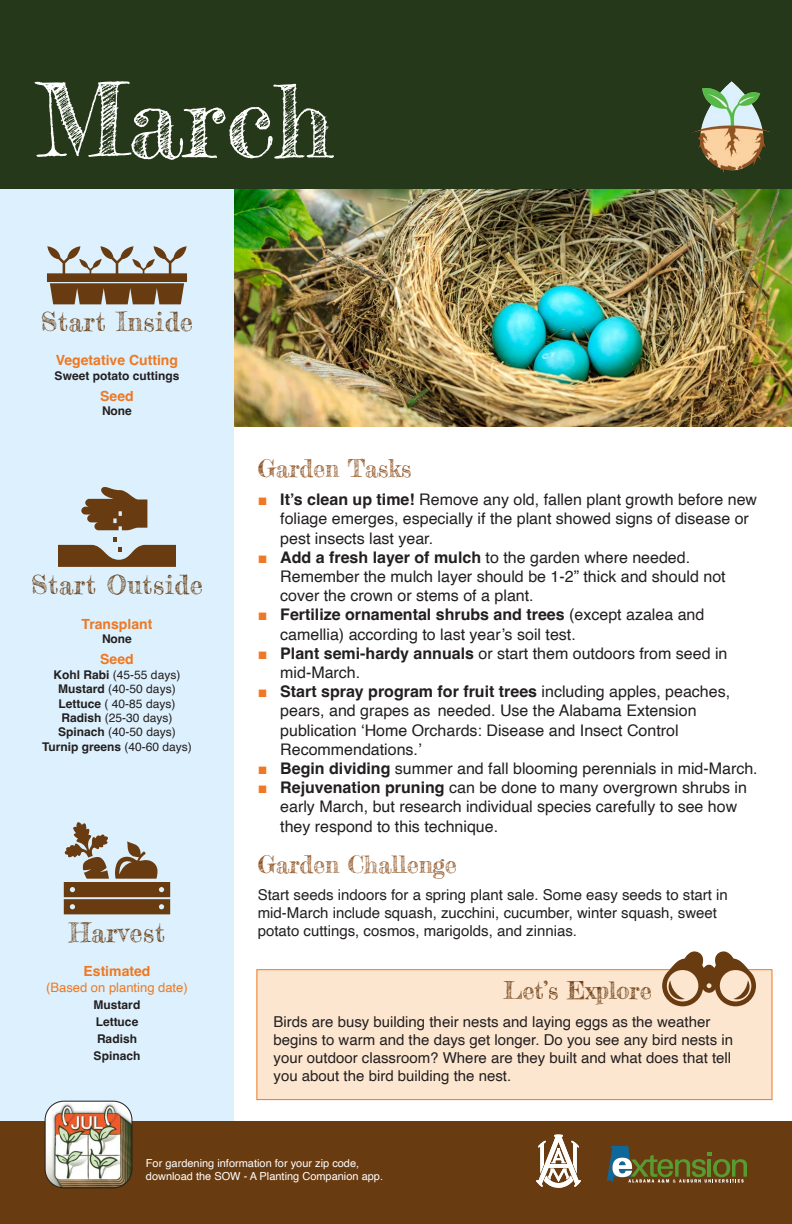
<style>
.page{position:relative;width:792px;height:1224px;background:#fff}
.page>*{position:absolute;margin:0;border:0;box-sizing:border-box;transform-origin:0 0}
.Month{font:100px "Frederickathe Greatest";color:#fff}
.t1{font:26px "Frederickathe Greatest";letter-spacing:.03em;color:#693b11}
.Heading{font:24px "Frederickathe Greatest";color:#915423}
.Body{font:24px "Frederickathe Greatest";color:#693b11}
.t2{font:16px/19.2px "Helvetica";color:#231f20}
.Body-2{font:15px/18px "Helvetica";color:#231f20}
.sub_head_chart{font:700 14px "Helvetica";color:#ee7823}
.sub_head_chart-2{font:13px "Helvetica";color:#ee7823}
.t3{font:12px "Helvetica";color:#231f20}
.seed_2{font:700 12px "Helvetica";color:#231f20}
.t4{font:11px/13.2px "Helvetica";color:#fff}
.s1{font-weight:700}
.s2{font-weight:400}
.s3{font-family:"Arial";color:#ee7823}
</style>
<div class="page">
<img style="left:234px;top:189px;width:558px;height:237px">
<div style="left:0;top:0;width:234px;height:1122px;background:#dcf1fd"></div>
<div style="left:0;top:0;width:792px;height:189px;background:#253819"></div>
<div style="left:0;top:1122px;width:792px;height:102px;background:#693b11"></div>
<svg style="left:607px;top:1146px;width:140px;height:37px"></svg>
<svg style="left:536px;top:1134px;width:45px;height:54px"></svg>
<img style="left:691px;top:81px;width:83px;height:93px">
<svg style="left:47px;top:246px;width:140px;height:58px"></svg>
<svg style="left:58px;top:537px;width:118px;height:30px"></svg>
<svg style="left:81px;top:487px;width:66px;height:43px"></svg>
<div style="left:256px;top:969px;width:516px;height:131px;background:#fce6cf;border:1px solid #ee7823"></div>
<svg style="left:662px;top:951px;width:94px;height:55px"></svg>
<svg style="left:63px;top:822px;width:107px;height:92px"></svg>
<img style="left:45px;top:1101px;width:87px;height:87px">
<div style="left:45px;top:1101px;width:87px;height:87px;border:1px solid #231f20;border-radius:19px"></div>
<p class="Month" style="left:36px;top:59px;width:299px">March</p>
<p class="t1" style="left:41px;top:305px;width:154px">Start Inside</p>
<p class="sub_head_chart" style="left:56px;top:352px;width:124px">Vegetative Cutting</p>
<p class="seed_2" style="left:55px;top:368px;width:126px">Sweet potato cuttings</p>
<p class="sub_head_chart" style="left:100px;top:388px;width:35px">Seed</p>
<p class="seed_2" style="left:102px;top:404px;width:31px">None</p>
<p class="t1" style="left:31px;top:569px;width:173px">Start Outside</p>
<p class="sub_head_chart" style="left:82px;top:615px;width:72px">Transplant</p>
<p class="seed_2" style="left:102px;top:631px;width:31px">None</p>
<p class="sub_head_chart" style="left:100px;top:651px;width:35px">Seed</p>
<p class="t3" style="left:54px;top:665px;width:128px"><span class="s1">Kohl Rabi</span> (45-55 days)</p>
<p class="t3" style="left:58px;top:680px;width:119px"><span class="s1">Mustard</span> (40-50 days)</p>
<p class="t3" style="left:59px;top:694px;width:118px"><span class="s1">Lettuce</span> ( 40-85 days)</p>
<p class="t3" style="left:62px;top:708px;width:112px"><span class="s1">Radish</span> (25-30 days)</p>
<p class="t3" style="left:58px;top:723px;width:119px"><span class="s1">Spinach</span> (40-50 days)</p>
<p class="seed_2" style="left:42px;top:739px;width:151px">Turnip greens <span class="s2">(40-60 days)</span></p>
<p class="t1" style="left:69px;top:916px;width:97px">Harvest</p>
<p class="sub_head_chart" style="left:84px;top:963px;width:68px">Estimated</p>
<p class="sub_head_chart-2" style="left:46px;top:977px;width:143px">(Based on planting date)</p>
<p class="seed_2" style="left:94px;top:997px;width:48px">Mustard</p>
<p class="seed_2" style="left:96px;top:1014px;width:44px">Lettuce</p>
<p class="seed_2" style="left:97px;top:1031px;width:42px">Radish</p>
<p class="seed_2" style="left:94px;top:1048px;width:48px">Spinach</p>
<p class="Heading" style="left:258px;top:454px;width:155px">Garden Tasks</p>
<p class="t2" style="left:280px;top:491px;width:478px;text-indent:-22px"><span class="s3">■</span> <span class="s1">It’s clean up time!</span> Remove any old, fallen plant growth before new foliage emerges, especially if the plant showed signs of disease or pest insects last year.</p>
<p class="t2" style="left:280px;top:548px;width:447px;text-indent:-22px"><span class="s3">■</span> <span class="s1">Add a fresh layer of mulch</span> to the garden where needed.<br>Remember the mulch layer should be 1-2” thick and should not cover the crown or stems of a plant.</p>
<p class="t2" style="left:280px;top:606px;width:426px;text-indent:-22px"><span class="s3">■</span> <span class="s1">Fertilize ornamental shrubs and trees</span> (except azalea and camellia) according to last year’s soil test.</p>
<p class="t2" style="left:280px;top:644px;width:449px;text-indent:-22px"><span class="s3">■</span> <span class="s1">Plant semi-hardy annuals</span> or start them outdoors from seed in mid-March.</p>
<p class="t2" style="left:280px;top:683px;width:451px;text-indent:-22px"><span class="s3">■</span> <span class="s1">Start spray program for fruit trees</span> including apples, peaches, pears, and grapes as needed. Use the Alabama Extension publication ‘Home Orchards: Disease and Insect Control Recommendations.’</p>
<p class="t2" style="left:258px;top:759px;width:501px"><span class="s3">■</span> <span class="s1">Begin dividing</span> summer and fall blooming perennials in mid-March.</p>
<p class="t2" style="left:280px;top:779px;width:468px;text-indent:-22px"><span class="s3">■</span> <span class="s1">Rejuvenation pruning</span> can be done to many overgrown shrubs in early March, but research individual species carefully to see how they respond to this technique.</p>
<p class="Heading" style="left:258px;top:850px;width:201px">Garden Challenge</p>
<p class="Body-2" style="left:258px;top:886px;width:472px">Start seeds indoors for a spring plant sale. Some easy seeds to start in mid-March include squash, zucchini, cucumber, winter squash, sweet potato cuttings, cosmos, marigolds, and zinnias.</p>
<p class="Body" style="left:503px;top:976px;width:150px">Let’s Explore</p>
<p class="Body-2" style="left:274px;top:1013px;width:461px">Birds are busy building their nests and laying eggs as the weather begins to warm and the days get longer. Do you see any bird nests in your outdoor classroom? Where are they built and what does that tell you about the bird building the nest.</p>
<p class="t4" style="left:146px;top:1157px;width:239px">For gardening information for your zip code, download the SOW - A Planting Companion app.</p>
</div>
